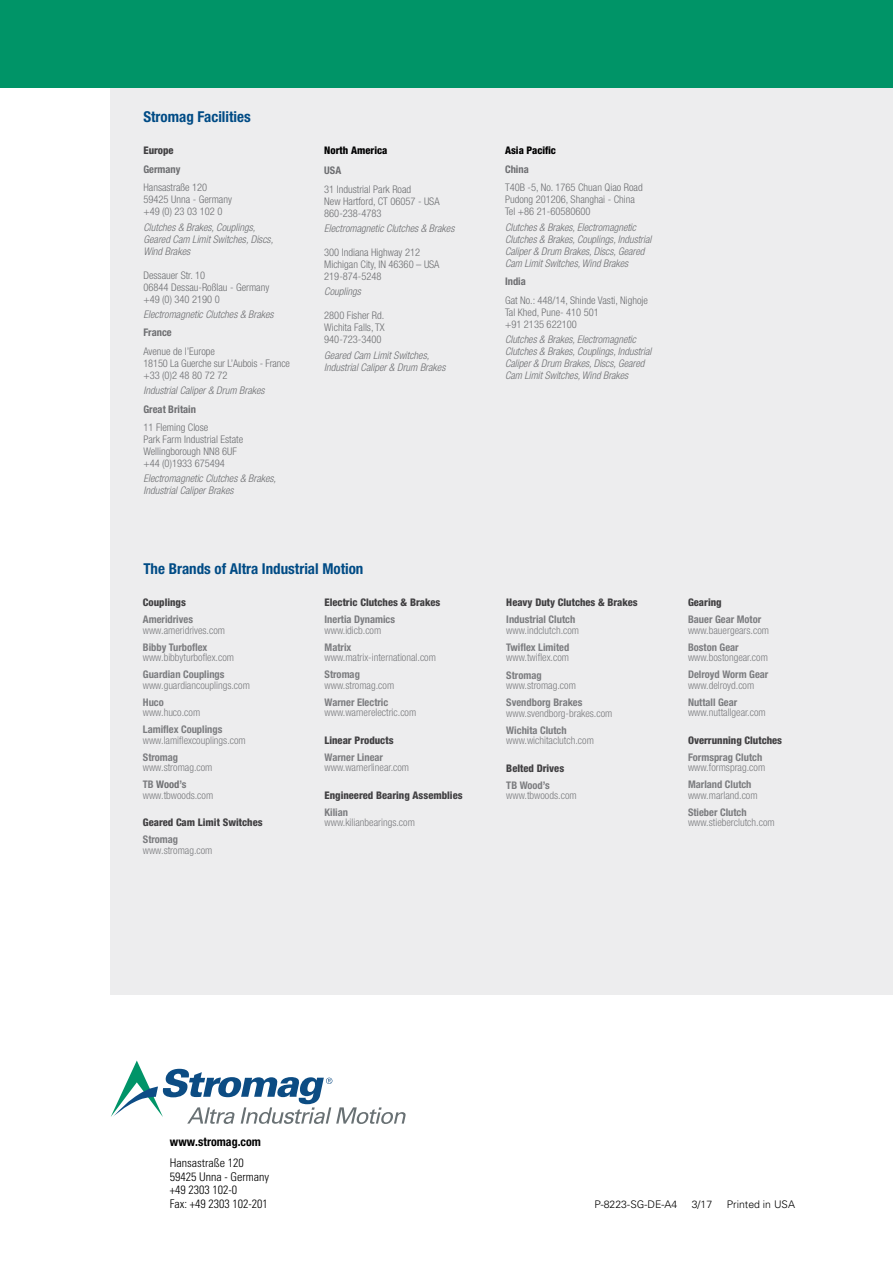
<style>
.page{position:relative;width:893px;height:1263px;background:#fff}
.page>*{position:absolute;margin:0;border:0;box-sizing:border-box;transform-origin:0 0}
.t1{font:700 condensed 15px "Helvetica Neue LT Std";color:#004b85}
.t2{font:300 condensed 12px "Univers LT Std";color:#000}
.t3{font:700 condensed 12px "Helvetica Neue LT Std";color:#000}
.t4{font:300 condensed 10.5px/10.5px "Helvetica Neue LT Std";color:#7b7c7f}
.t5{font:300 condensed 10.5px "Helvetica Neue LT Std";color:#6d6e71}
.t6{font:italic 300 condensed 10.5px/12px "Helvetica Neue LT Std";color:#6d6e71}
.t7{font:800 condensed 10.5px "Helvetica Neue LT Std";color:#414042}
.t8{font:700 condensed 10.5px/10.5px "Helvetica Neue LT Std";color:#7b7c7f}
.t9{font:700 condensed 10.5px "Helvetica Neue LT Std";color:#6d6e71}
.t10{font:300 10.5px "Univers LT Std";color:#000}
.t11{font:800 condensed 10.5px "Helvetica Neue LT Std";color:#000}
.s1{font-weight:700}
.s2{font-weight:700;color:#6d6e71}
.s3{font-weight:300}
</style>
<div class="page">
<div style="left:111px;top:85px;width:782px;height:909px;background:#ededee"></div>
<div style="left:0;top:0;width:893px;height:87px;background:#009467"></div>
<svg style="left:111px;top:1060px;width:295px;height:64px"></svg>
<p class="t1" style="left:143px;top:108px;width:109px">Stromag Facilities</p>
<p class="t7" style="left:143px;top:144px;width:32px">Europe</p>
<p class="t9" style="left:143px;top:163px;width:39px">Germany</p>
<p class="t5" style="left:143px;top:182px;width:65px">Hansastraße 120</p>
<p class="t5" style="left:143px;top:194px;width:90px">59425 Unna - Germany</p>
<p class="t5" style="left:143px;top:206px;width:81px">+49 (0) 23 03 102 0</p>
<p class="t6" style="left:143px;top:221px;width:131px">Clutches &amp; Brakes, Couplings,<br>Geared Cam Limit Switches, Discs,<br>Wind Brakes</p>
<p class="t5" style="left:143px;top:269px;width:63px">Dessauer Str. 10</p>
<p class="t5" style="left:143px;top:281px;width:127px">06844 Dessau-Roßlau - Germany</p>
<p class="t5" style="left:143px;top:293px;width:78px">+49 (0) 340 2190 0</p>
<p class="t6" style="left:143px;top:308px;width:132px">Electromagnetic Clutches &amp; Brakes</p>
<p class="t9" style="left:143px;top:326px;width:30px">France</p>
<p class="t5" style="left:143px;top:345px;width:73px">Avenue de l’Europe</p>
<p class="t5" style="left:143px;top:357px;width:148px">18150 La Guerche sur L’Aubois - France</p>
<p class="t5" style="left:143px;top:369px;width:86px">+33 (0)2 48 80 72 72</p>
<p class="t6" style="left:143px;top:385px;width:123px">Industrial Caliper &amp; Drum Brakes</p>
<p class="t9" style="left:143px;top:402px;width:54px">Great Britain</p>
<p class="t5" style="left:143px;top:421px;width:66px">11 Fleming Close</p>
<p class="t5" style="left:143px;top:433px;width:101px">Park Farm Industrial Estate</p>
<p class="t5" style="left:143px;top:445px;width:95px">Wellingborough NN8 6UF</p>
<p class="t5" style="left:143px;top:457px;width:83px">+44 (0)1933 675494</p>
<p class="t6" style="left:143px;top:473px;width:134px">Electromagnetic Clutches &amp; Brakes,<br>Industrial Caliper Brakes</p>
<p class="t11" style="left:324px;top:144px;width:65px">North America</p>
<p class="t9" style="left:324px;top:164px;width:18px">USA</p>
<p class="t5" style="left:324px;top:183px;width:88px">31 Industrial Park Road</p>
<p class="t5" style="left:324px;top:195px;width:117px">New Hartford, CT 06057 - USA</p>
<p class="t5" style="left:324px;top:207px;width:59px">860-238-4783</p>
<p class="t6" style="left:324px;top:223px;width:132px">Electromagnetic Clutches &amp; Brakes</p>
<p class="t5" style="left:324px;top:246px;width:97px">300 Indiana Highway 212</p>
<p class="t5" style="left:324px;top:258px;width:117px">Michigan City, IN 46360 – USA</p>
<p class="t5" style="left:324px;top:270px;width:59px">219-874-5248</p>
<p class="t6" style="left:324px;top:286px;width:38px">Couplings</p>
<p class="t5" style="left:324px;top:310px;width:62px">2800 Fisher Rd.</p>
<p class="t5" style="left:324px;top:322px;width:62px">Wichita Falls, TX</p>
<p class="t5" style="left:324px;top:334px;width:59px">940-723-3400</p>
<p class="t6" style="left:324px;top:349px;width:123px">Geared Cam Limit Switches,<br>Industrial Caliper &amp; Drum Brakes</p>
<p class="t1" style="left:143px;top:560px;width:222px">The Brands of Altra Industrial Motion</p>
<p class="t7" style="left:143px;top:596px;width:45px">Couplings</p>
<p class="t4" style="left:143px;top:614px;width:84px"><span class="s1">Ameridrives </span>www.ameridrives.com</p>
<p class="t4" style="left:143px;top:642px;width:93px"><span class="s1">Bibby Turboflex </span>www.bibbyturboflex.com</p>
<p class="t4" style="left:143px;top:669px;width:109px"><span class="s1">Guardian Couplings </span>www.guardiancouplings.com</p>
<p class="t4" style="left:143px;top:697px;width:59px"><span class="s1">Huco </span>www.huco.com</p>
<p class="t4" style="left:143px;top:724px;width:104px"><span class="s1">Lamiflex Couplings </span>www.lamiflexcouplings.com</p>
<p class="t4" style="left:143px;top:752px;width:71px"><span class="s1">Stromag </span>www.stromag.com</p>
<p class="t4" style="left:143px;top:779px;width:72px"><span class="s1">TB</span> <span class="s2">Wood</span><span class="s1">’s </span>www.tbwoods.com</p>
<p class="t7" style="left:143px;top:816px;width:121px">Geared Cam Limit Switches</p>
<p class="t4" style="left:143px;top:834px;width:71px"><span class="s1">Stromag </span>www.stromag.com</p>
<p class="t7" style="left:325px;top:596px;width:117px">Electric Clutches &amp; Brakes</p>
<p class="t8" style="left:325px;top:614px;width:72px">Inertia Dynamics <span class="s3">www.idicb.com</span></p>
<p class="t4" style="left:325px;top:642px;width:113px"><span class="s1">Matrix </span>www.matrix-international.com</p>
<p class="t4" style="left:325px;top:669px;width:71px"><span class="s1">Stromag </span>www.stromag.com</p>
<p class="t4" style="left:325px;top:697px;width:93px"><span class="s1">Warner Electric </span>www.warnerelectric.com</p>
<p class="t7" style="left:325px;top:733px;width:70px">Linear Products</p>
<p class="t4" style="left:325px;top:752px;width:86px"><span class="s1">Warner Linear </span>www.warnerlinear.com</p>
<p class="t7" style="left:325px;top:788px;width:139px">Engineered Bearing Assemblies</p>
<p class="t4" style="left:325px;top:806px;width:92px"><span class="s1">Kilian </span>www.kilianbearings.com</p>
<p class="t11" style="left:505px;top:144px;width:52px">Asia Pacific</p>
<p class="t9" style="left:505px;top:163px;width:25px">China</p>
<p class="t5" style="left:505px;top:182px;width:139px">T40B -5, No. 1765 Chuan Qiao Road</p>
<p class="t5" style="left:505px;top:194px;width:131px">Pudong 201206, Shanghai - China</p>
<p class="t5" style="left:505px;top:206px;width:87px">Tel +86 21-60580600</p>
<p class="t6" style="left:505px;top:221px;width:148px">Clutches &amp; Brakes, Electromagnetic Clutches &amp; Brakes, Couplings, Industrial Caliper &amp; Drum Brakes, Discs, Geared Cam Limit Switches, Wind Brakes</p>
<p class="t9" style="left:505px;top:275px;width:22px">India</p>
<p class="t5" style="left:505px;top:294px;width:144px">Gat No.: 448/14, Shinde Vasti, Nighoje</p>
<p class="t5" style="left:505px;top:306px;width:95px">Tal Khed, Pune- 410 501</p>
<p class="t5" style="left:505px;top:318px;width:73px">+91 2135 622100</p>
<p class="t6" style="left:505px;top:333px;width:148px">Clutches &amp; Brakes, Electromagnetic Clutches &amp; Brakes, Couplings, Industrial Caliper &amp; Drum Brakes, Discs, Geared Cam Limit Switches, Wind Brakes</p>
<p class="t7" style="left:506px;top:596px;width:133px">Heavy Duty Clutches &amp; Brakes</p>
<p class="t4" style="left:506px;top:614px;width:74px"><span class="s1">Industrial Clutch </span>www.indclutch.com</p>
<p class="t4" style="left:506px;top:642px;width:65px"><span class="s1">Twiflex Limited </span>www.twiflex.com</p>
<p class="t4" style="left:506px;top:670px;width:71px"><span class="s1">Stromag </span>www.stromag.com</p>
<p class="t4" style="left:506px;top:697px;width:108px"><span class="s1">Svendborg Brakes </span>www.svendborg-brakes.com</p>
<p class="t4" style="left:506px;top:725px;width:89px"><span class="s1">Wichita Clutch </span>www.wichitaclutch.com</p>
<p class="t7" style="left:506px;top:761px;width:59px">Belted Drives</p>
<p class="t4" style="left:506px;top:780px;width:72px"><span class="s1">TB Wood’s </span>www.tbwoods.com</p>
<p class="t7" style="left:688px;top:596px;width:35px">Gearing</p>
<p class="t4" style="left:688px;top:614px;width:83px"><span class="s1">Bauer Gear Motor </span>www.bauergears.com</p>
<p class="t4" style="left:688px;top:642px;width:81px"><span class="s1">Boston Gear </span>www.bostongear.com</p>
<p class="t8" style="left:688px;top:669px;width:82px">Delroyd Worm Gear <span class="s3">www.delroyd.com</span></p>
<p class="t4" style="left:688px;top:697px;width:79px"><span class="s1">Nuttall Gear </span>www.nuttallgear.com</p>
<p class="t7" style="left:688px;top:733px;width:96px">Overrunning Clutches</p>
<p class="t4" style="left:688px;top:752px;width:79px"><span class="s1">Formsprag Clutch </span>www.formsprag.com</p>
<p class="t4" style="left:688px;top:779px;width:71px"><span class="s1">Marland Clutch </span>www.marland.com</p>
<p class="t4" style="left:688px;top:806px;width:88px"><span class="s1">Stieber Clutch </span>www.stieberclutch.com</p>
<p class="t3" style="left:170px;top:1134px;width:93px">www.stromag.com</p>
<p class="t2" style="left:170px;top:1156px;width:75px">Hansastraße 120</p>
<p class="t2" style="left:170px;top:1169px;width:101px">59425 Unna - Germany</p>
<p class="t2" style="left:170px;top:1183px;width:69px">+49 2303 102-0</p>
<p class="t2" style="left:170px;top:1196px;width:99px">Fax: +49 2303 102-201</p>
<p class="t10" style="left:594px;top:1198px;width:84px">P-8223-SG-DE-A4</p>
<p class="t10" style="left:692px;top:1198px;width:22px">3/17</p>
<p class="t10" style="left:727px;top:1198px;width:70px">Printed in USA</p>
</div>
